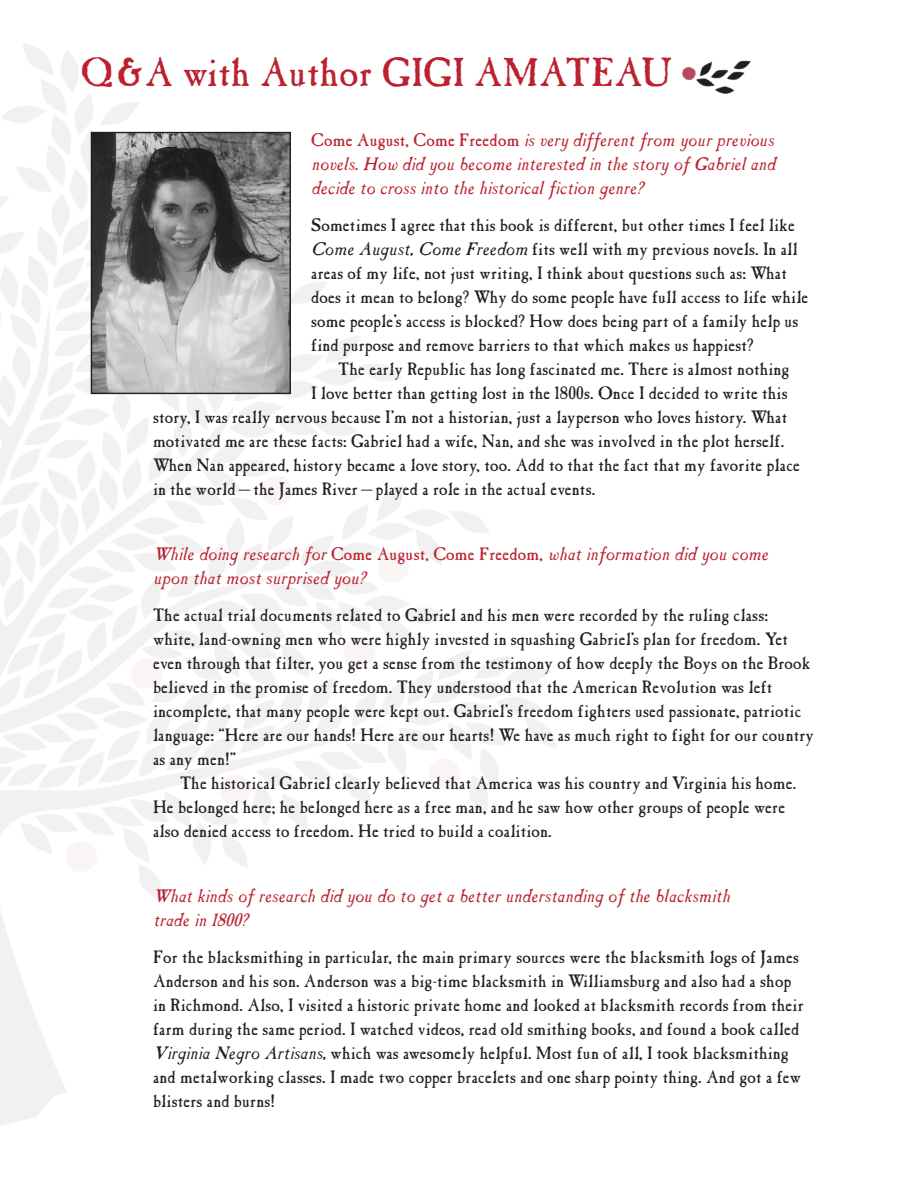
<style>
.page{position:relative;width:918px;height:1188px;background:#fff}
.page>*{position:absolute;margin:0;border:0;box-sizing:border-box;transform-origin:0 0}
.text{font:40.5px "Caslon Antique";letter-spacing:.01em;color:#bc212e}
.A{font:18px/24px "Caslon Antique";letter-spacing:.01em;color:#231f20}
.A_2{font:18px/24px "Caslon Antique";letter-spacing:.01em;color:#231f20}
.Q{font:italic 18px/24px "Caslon Antique";letter-spacing:.01em;color:#bc212e}
.s1{font-style:normal}
.s2{font-style:italic}
</style>
<div class="page">
<img style="left:93px;top:134px;width:196px;height:258px">
<div style="left:91px;top:132px;width:200px;height:262px;border:1px solid #231f20"></div>
<img style="left:682px;top:60px;width:69px;height:34px">
<p class="text" style="left:81px;top:49px;width:593px">Q&amp;A with Author GIGI AMATEAU</p>
<p class="Q" style="left:311px;top:127px;width:466px;text-align:justify"><span class="s1">Come August, Come Freedom</span> is very different from your previous novels. How did you become interested in the story of Gabriel and decide to cross into the historical fiction genre?</p>
<p class="A" style="left:311px;top:214px;width:499px">Sometimes I agree that this book is different, but other times I feel like <span class="s2">Come August, Come Freedom</span> fits well with my previous novels. In all areas of my life, not just writing, I think about questions such as: What does it mean to belong? Why do some people have full access to life while some people’s access is blocked? How does being part of a family help us find purpose and remove barriers to that which makes us happiest?</p>
<p class="A_2" style="left:338px;top:358px;width:453px">The early Republic has long fascinated me. There is almost nothing</p>
<p class="A_2" style="left:311px;top:382px;width:478px">I love better than getting lost in the 1800s. Once I decided to write this</p>
<p class="A_2" style="left:153px;top:406px;width:636px">story, I was really nervous because I’m not a historian, just a layperson who loves history. What</p>
<p class="A_2" style="left:153px;top:430px;width:633px">motivated me are these facts: Gabriel had a wife, Nan, and she was involved in the plot herself.</p>
<p class="A_2" style="left:153px;top:454px;width:649px">When Nan appeared, history became a love story, too. Add to that the fact that my favorite place</p>
<p class="A_2" style="left:153px;top:478px;width:444px">in the world — the James River — played a role in the actual events.</p>
<p class="Q" style="left:153px;top:541px;width:617px">While doing research for <span class="s1">Come August, Come Freedom,</span> what information did you come upon that most surprised you?</p>
<p class="A" style="left:153px;top:604px;width:663px">The actual trial documents related to Gabriel and his men were recorded by the ruling class: white, land-owning men who were highly invested in squashing Gabriel’s plan for freedom. Yet even through that filter, you get a sense from the testimony of how deeply the Boys on the Brook believed in the promise of freedom. They understood that the American Revolution was left incomplete, that many people were kept out. Gabriel’s freedom fighters used passionate, patriotic language: “Here are our hands! Here are our hearts! We have as much right to fight for our country as any men!”</p>
<p class="A_2" style="left:153px;top:772px;width:645px;text-indent:27px">The historical Gabriel clearly believed that America was his country and Virginia his home.<br>He belonged here; he belonged here as a free man, and he saw how other groups of people were also denied access to freedom. He tried to build a coalition.</p>
<p class="Q" style="left:153px;top:883px;width:578px">What kinds of research did you do to get a better understanding of the blacksmith trade in 1800?</p>
<p class="A" style="left:153px;top:946px;width:652px">For the blacksmithing in particular, the main primary sources were the blacksmith logs of James Anderson and his son. Anderson was a big-time blacksmith in Williamsburg and also had a shop in Richmond. Also, I visited a historic private home and looked at blacksmith records from their farm during the same period. I watched videos, read old smithing books, and found a book called <span class="s2">Virginia Negro Artisans,</span> which was awesomely helpful. Most fun of all, I took blacksmithing and metalworking classes. I made two copper bracelets and one sharp pointy thing. And got a few blisters and burns!</p>
</div>
